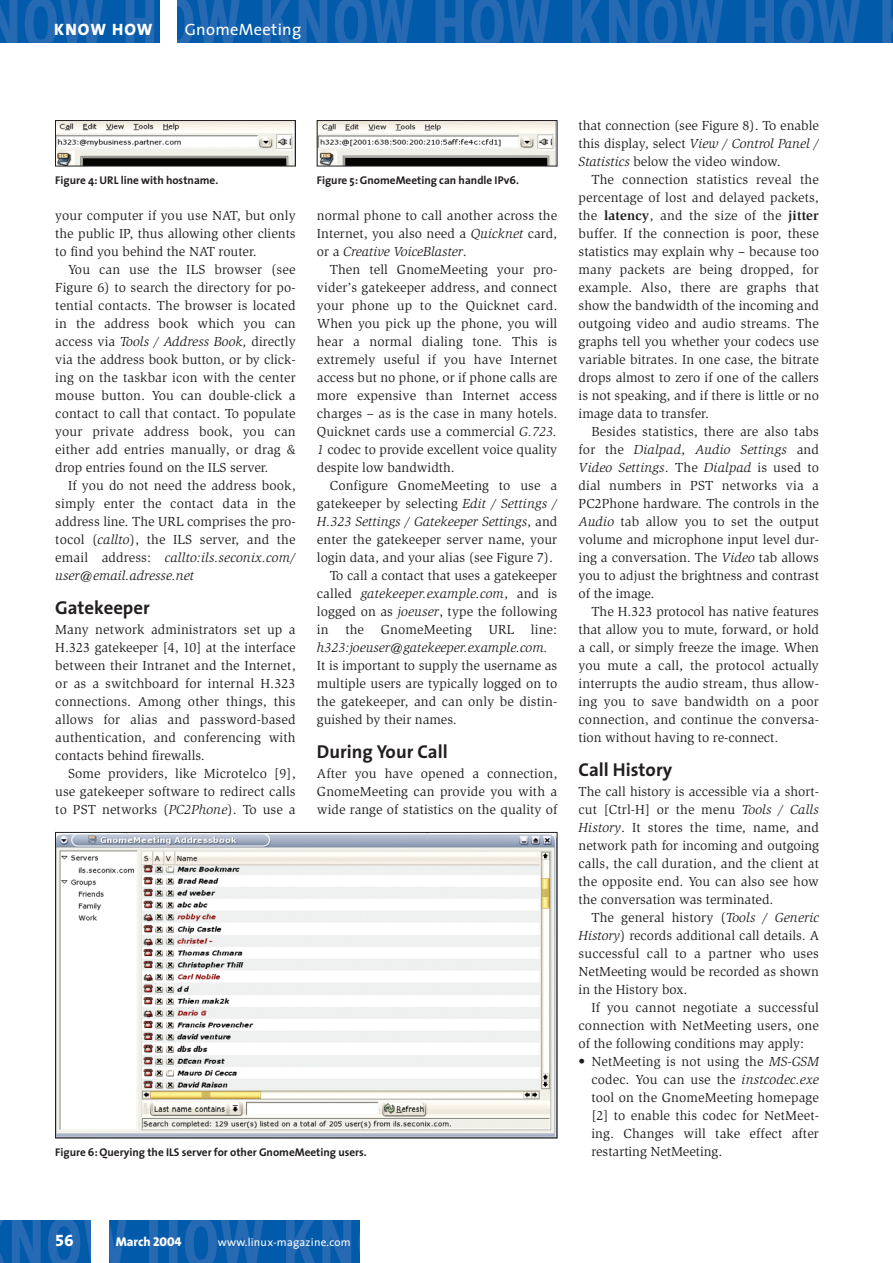
<style>
.page{position:relative;width:893px;height:1263px;background:#fff}
.page>*{position:absolute;margin:0;border:0;box-sizing:border-box;transform-origin:0 0}
.t1{font:700 18.75px "The Sans";color:#231f20}
.t2{font:16.5px "The Sans";letter-spacing:.02em;color:#fff}
.t3{font:16.5px "The Sans Extra Bold Caps";letter-spacing:.07em;color:#fff}
.t4{font:16.5px "The Sans Extra Bold Expert";color:#fff}
.t5{font:13.5px/18px "Slimbach";color:#231f20;text-align:justify}
.t6{font:italic 13.5px "Slimbach";color:#231f20}
.t7{font:800 12.75px "The Sans";color:#fff}
.t8{font:700 11.25px "The Sans";color:#231f20}
.t9{font:11.25px "The Sans";letter-spacing:.02em;color:#fff}
.s1{font-style:italic}
.s2{font-style:normal}
.s3{font-weight:700}
.s4{font-family:"The Sans Extra Bold Caps";font-weight:400}
</style>
<div class="page">
<img style="left:0;top:1220px;width:359px;height:43px">
<div style="left:91px;top:1220px;width:17px;height:43px;background:#fff"></div>
<img style="left:0;top:0;width:892px;height:43px">
<div style="left:160px;top:0;width:17px;height:43px;background:#fff"></div>
<img style="left:57px;top:122px;width:237px;height:42px">
<div style="left:55px;top:120px;width:241px;height:46px;border:1px solid #231f20"></div>
<img style="left:319px;top:122px;width:236px;height:42px">
<div style="left:317px;top:120px;width:240px;height:46px;border:1px solid #231f20"></div>
<img style="left:57px;top:834px;width:498px;height:302px">
<div style="left:55px;top:832px;width:502px;height:306px;border:1px solid #231f20"></div>
<p class="t3" style="left:54px;top:20px;width:100px">KNOW HOW</p>
<p class="t2" style="left:185px;top:23px;width:118px">GnomeMeeting</p>
<p class="t8" style="left:55px;top:176px;width:164px">Figure 4: URL line with hostname.</p>
<p class="t8" style="left:317px;top:176px;width:203px">Figure 5: GnomeMeeting can handle IPv6.</p>
<p class="t5" style="left:55px;top:208px;width:242px">your computer if you use NAT, but only the public IP, thus allowing other clients to find you behind the NAT router.</p>
<p class="t5" style="left:55px;top:262px;width:242px;text-indent:13px">You can use the ILS browser (see Figure 6) to search the directory for po&shy;tential contacts. The browser is located in the address book which you can access via <span class="s1">Tools / Address Book,</span> directly via the address book button, or by click&shy;ing on the taskbar icon with the center mouse button. You can double-click a contact to call that contact. To populate your private address book, you can either add entries manually, or drag &amp; drop entries found on the ILS server.</p>
<p class="t5" style="left:55px;top:478px;width:242px;text-indent:13px">If you do not need the address book, simply enter the contact data in the address line. The URL comprises the pro&shy;tocol (<span class="s1">callto</span>), the ILS server, and the email address: <span class="s1">callto:ils.seconix.com/ user@email.adresse.net</span></p>
<h1 class="t1" style="left:55px;top:600px;width:96px">Gatekeeper</h1>
<p class="t5" style="left:55px;top:622px;width:242px">Many network administrators set up a H.323 gatekeeper [4, 10] at the interface between their Intranet and the Internet, or as a switchboard for internal H.323 connections. Among other things, this allows for alias and password-based authentication, and conferencing with contacts behind firewalls.</p>
<p class="t5" style="left:55px;top:766px;width:242px;text-indent:13px">Some providers, like Microtelco [9], use gatekeeper software to redirect calls to PST networks (<span class="s1">PC2Phone</span>). To use a</p>
<p class="t5" style="left:317px;top:208px;width:242px">normal phone to call another across the Internet, you also need a <span class="s1">Quicknet</span> card, or a <span class="s1">Creative VoiceBlaster</span>.</p>
<p class="t5" style="left:317px;top:262px;width:242px;text-indent:13px">Then tell GnomeMeeting your pro&shy;vider’s gatekeeper address, and connect your phone up to the Quicknet card.<br>When you pick up the phone, you will hear a normal dialing tone. This is extremely useful if you have Internet access but no phone, or if phone calls are more expensive than Internet access charges – as is the case in many hotels.<br>Quicknet cards use a commercial <span class="s1">G.723.<br>1</span> codec to provide excellent voice quality despite low bandwidth.</p>
<p class="t5" style="left:330px;top:478px;width:229px">Configure GnomeMeeting to use a</p>
<p class="t5" style="left:317px;top:496px;width:242px">gatekeeper by selecting <span class="s1">Edit / Settings /</span></p>
<p class="t6" style="left:317px;top:517px;width:242px">H.323 Settings / Gatekeeper Settings<span class="s2">, and</span></p>
<p class="t5" style="left:317px;top:532px;width:242px">enter the gatekeeper server name, your</p>
<p class="t5" style="left:317px;top:550px;width:237px">login data, and your alias (see Figure 7).</p>
<p class="t5" style="left:330px;top:568px;width:229px">To call a contact that uses a gatekeeper</p>
<p class="t6" style="left:317px;top:589px;width:242px"><span class="s2">called</span> gatekeeper.example.com<span class="s2">, and is</span></p>
<p class="t5" style="left:317px;top:604px;width:242px">logged on as <span class="s1">joeuser</span>, type the following</p>
<p class="t5" style="left:317px;top:622px;width:242px">in the GnomeMeeting URL line:</p>
<p class="t6" style="left:317px;top:643px;width:232px">h323:joeuser@gatekeeper.example.com.</p>
<p class="t5" style="left:317px;top:658px;width:242px">It is important to supply the username as multiple users are typically logged on to the gatekeeper, and can only be distin&shy;guished by their names.</p>
<h1 class="t1" style="left:317px;top:744px;width:132px">During Your Call</h1>
<p class="t5" style="left:317px;top:766px;width:242px">After you have opened a connection, GnomeMeeting can provide you with a wide range of statistics on the quality of</p>
<p class="t8" style="left:55px;top:1148px;width:313px">Figure 6: Querying the ILS server for other GnomeMeeting users.</p>
<p class="t5" style="left:578px;top:118px;width:242px">that connection (see Figure 8). To enable this display, select <span class="s1">View / Control Panel / Statistics</span> below the video window.</p>
<p class="t5" style="left:578px;top:172px;width:242px;text-indent:13px">The connection statistics reveal the percentage of lost and delayed packets, the <span class="s3">latency</span>, and the size of the <span class="s3">jitter </span>buffer. If the connection is poor, these statistics may explain why – because too many packets are being dropped, for example. Also, there are graphs that show the bandwidth of the incoming and outgoing video and audio streams. The graphs tell you whether your codecs use variable bitrates. In one case, the bitrate drops almost to zero if one of the callers is not speaking, and if there is little or no image data to transfer.</p>
<p class="t5" style="left:578px;top:424px;width:242px;text-indent:13px">Besides statistics, there are also tabs for the <span class="s1">Dialpad</span>, <span class="s1">Audio Settings</span> and <span class="s1">Video Settings</span>. The <span class="s1">Dialpad</span> is used to dial numbers in PST networks via a PC2Phone hardware. The controls in the <span class="s1">Audio</span> tab allow you to set the output volume and microphone input level dur&shy;ing a conversation. The <span class="s1">Video</span> tab allows you to adjust the brightness and contrast of the image.</p>
<p class="t5" style="left:578px;top:604px;width:242px;text-indent:13px">The H.323 protocol has native features that allow you to mute, forward, or hold a call, or simply freeze the image. When you mute a call, the protocol actually interrupts the audio stream, thus allow&shy;ing you to save bandwidth on a poor connection, and continue the conversa&shy;tion without having to re-connect.</p>
<h1 class="t1" style="left:578px;top:762px;width:95px">Call History</h1>
<p class="t5" style="left:578px;top:784px;width:242px">The call history is accessible via a short&shy;cut [Ctrl-H] or the menu <span class="s1">Tools / Calls History</span>. It stores the time, name, and network path for incoming and outgoing calls, the call duration, and the client at the opposite end. You can also see how the conversation was terminated.</p>
<p class="t5" style="left:578px;top:910px;width:242px;text-indent:13px">The general history (<span class="s1">Tools / Generic History</span>) records additional call details. A successful call to a partner who uses NetMeeting would be recorded as shown in the History box.</p>
<p class="t5" style="left:578px;top:1000px;width:242px;text-indent:13px">If you cannot negotiate a successful connection with NetMeeting users, one of the following conditions may apply:</p>
<p class="t5" style="left:591px;top:1054px;width:229px;text-indent:-13px">• NetMeeting is not using the <span class="s1">MS-GSM </span>codec. You can use the <span class="s1">instcodec.exe </span>tool on the GnomeMeeting homepage [2] to enable this codec for NetMeet&shy;ing. Changes will take effect after restarting NetMeeting.</p>
<p class="t4" style="left:55px;top:1231px;width:20px">56</p>
<p class="t7" style="left:116px;top:1237px;width:67px">March <span class="s4">2004</span></p>
<p class="t9" style="left:218px;top:1238px;width:134px">www.linux-magazine.com</p>
</div>
